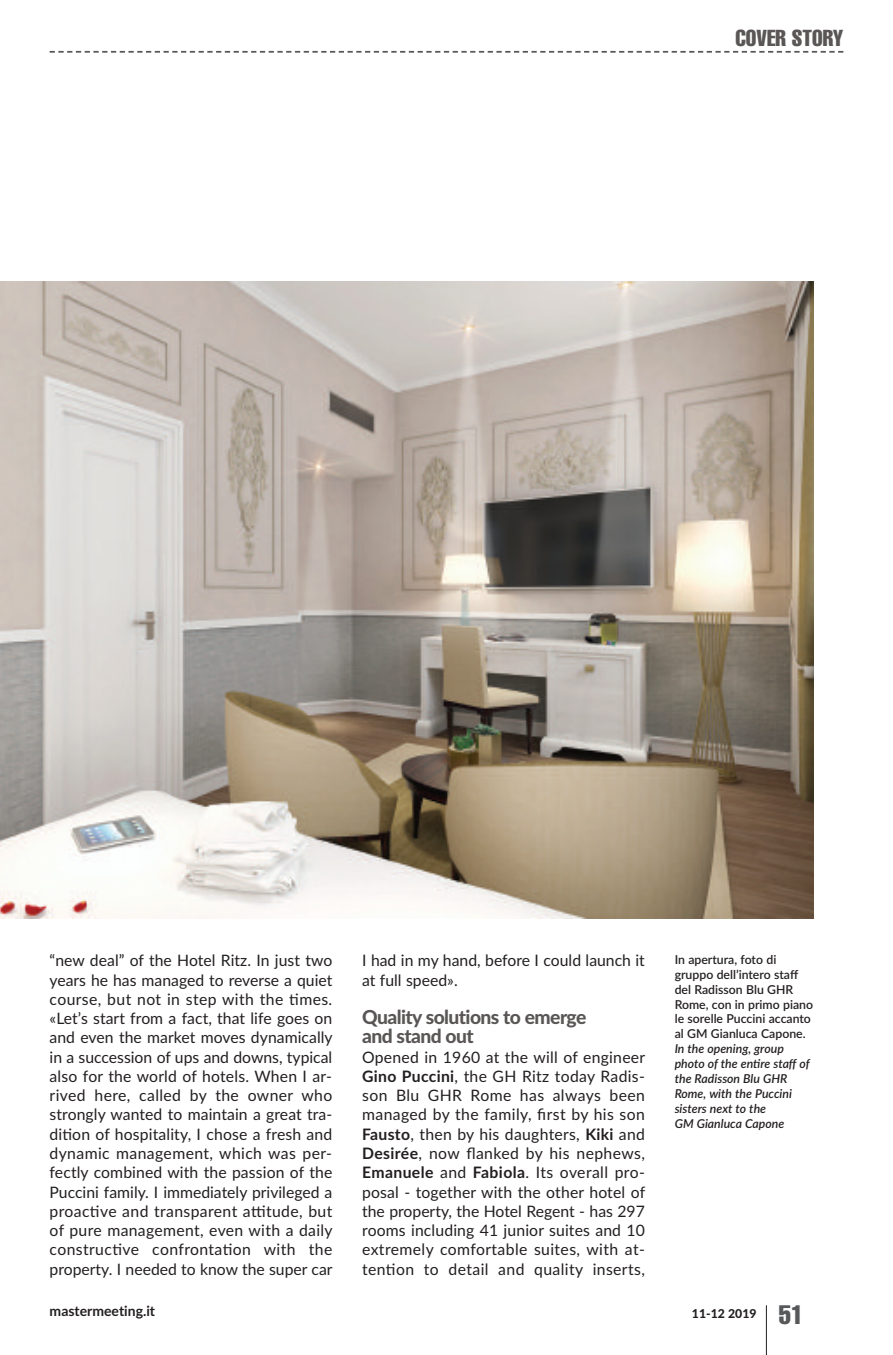
<style>
.page{position:relative;width:893px;height:1355px;background:#fff}
.page>*{position:absolute;margin:0;border:0;box-sizing:border-box;transform-origin:0 0}
.t1{font:extra-condensed 22.75px "Helvetica";color:#595655}
.t2{font:800 19.25px/19.2px "Lato";letter-spacing:-.03em;color:#595655}
.t3{font:15.75px/19.2px "Lato";letter-spacing:.005em;color:#231f20;text-align:justify}
.t4{font:700 14px "Lato";color:#231f20}
.t5{font:600 12.25px/14.9px "Lato";color:#231f20}
.t6{font:italic 600 12.25px/14.9px "Lato";color:#231f20}
.t7{font:800 12.25px "Lato";color:#231f20}
.s1{font-weight:700}
.s2{font-family:"Helvetica";font-weight:400;font-stretch:extra-condensed;font-size:26.25px;color:#57585a}
</style>
<div class="page">
<hr style="left:766px;top:1305px;width:1px;height:49px;background:#231f20">
<svg style="left:50px;top:51px;width:793px;height:2px"></svg>
<img style="left:0;top:281px;width:814px;height:637px">
<h1 class="t1" style="left:735px;top:30px;width:109px">COVER STORY</h1>
<p class="t3" style="left:50px;top:951px;width:285px">“new deal” of the Hotel Ritz. In just two years he has managed to reverse a quiet course, but not in step with the times. «Let’s start from a fact, that life goes on and even the market moves dynamically in a succession of ups and downs, typical also for the world of hotels. When I ar&shy;rived here, called by the owner who strongly wanted to maintain a great tra&shy;dition of hospitality, I chose a fresh and dynamic management, which was per&shy;fectly combined with the passion of the Puccini family. I immediately privileged a proactive and transparent attitude, but of pure management, even with a daily constructive confrontation with the property. I needed to know the super car</p>
<p class="t3" style="left:362px;top:951px;width:284px">I had in my hand, before I could launch it at full speed».</p>
<p class="t2" style="left:362px;top:1007px;width:226px">Quality solutions to emerge and stand out</p>
<p class="t3" style="left:362px;top:1047px;width:285px">Opened in 1960 at the will of engineer <span class="s1">Gino Puccini</span>, the GH Ritz today Radis&shy;son Blu GHR Rome has always been managed by the family, first by his son <span class="s1">Fausto</span>, then by his daughters, <span class="s1">Kiki</span> and <span class="s1">Desirée</span>, now flanked by his nephews, <span class="s1">Emanuele</span> and <span class="s1">Fabiola</span>. Its overall pro&shy;posal - together with the other hotel of the property, the Hotel Regent - has 297 rooms including 41 junior suites and 10 extremely comfortable suites, with at&shy;tention to detail and quality inserts,</p>
<p class="t5" style="left:675px;top:952px;width:140px">In apertura, foto di gruppo dell’intero staff del Radisson Blu GHR<br>Rome, con in primo piano le sorelle Puccini accanto al GM Gianluca Capone.</p>
<p class="t6" style="left:675px;top:1041px;width:137px">In the opening, group photo of the entire staff of the Radisson Blu GHR<br>Rome, with the Puccini sisters next to the<br>GM Gianluca Capone</p>
<p class="t4" style="left:50px;top:1302px;width:107px">mastermeeting.it</p>
<p class="t7" style="left:692px;top:1306px;width:113px">11-12 2019 <span class="s2">51</span></p>
</div>
